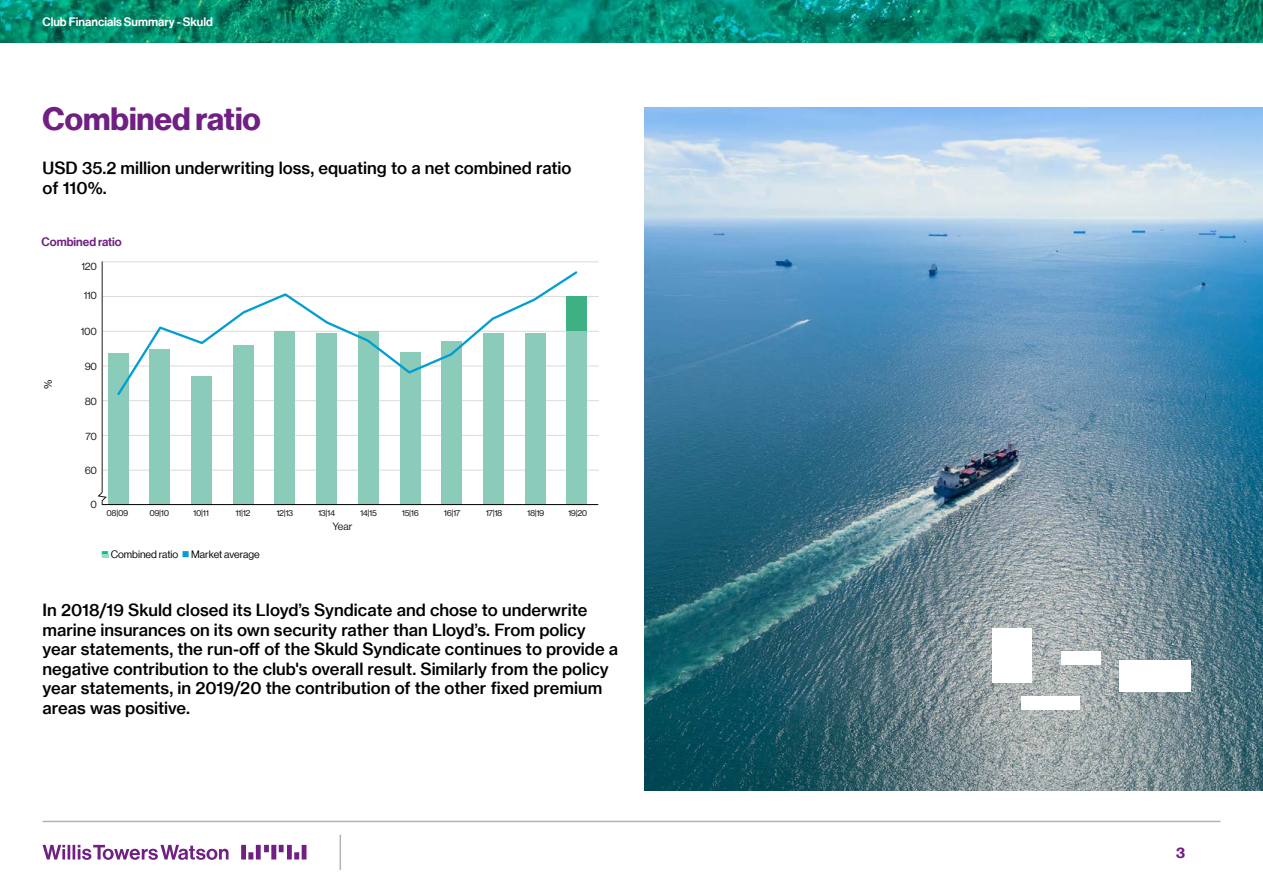
<style>
.page{position:relative;width:1263px;height:893px;background:#fff}
.page>*{position:absolute;margin:0;border:0;box-sizing:border-box;transform-origin:0 0}
.t1{font:31.5px "N Haas Grotesk DS Pro 75 Bd";color:#702082}
.t2{font:16.5px/19.5px "N Haas Grotesk TX Pro 65 Md";color:#000}
.t3{font:15px "N Haas Grotesk DS Pro 75 Bd";color:#702082}
.t4{font:12px "N Haas Grotesk DS Pro 65 Md";color:#fff}
.t5{font:12px "N Haas Grotesk DS Pro 65 Md";color:#702082}
.t6{font:10.5px "N Haas Grotesk DS Pro 55 Rg";color:#000}
.t7{font:10.5px "N Haas Grotesk DS Pro 55 Rg";letter-spacing:-.025em;color:#1d1e1c}
.t8{font:10.5px "N Haas Grotesk TX Pro 55 Rg";color:#1d1e1c}
.t9{font:8.25px "N Haas Grotesk TX Pro 55 Rg";letter-spacing:-.05em;color:#1d1e1c}
.s1{color:#00c389}
.s2{color:#00a0d2}
</style>
<div class="page">
<hr style="left:43px;top:821px;width:1177px;height:1px;background:#b1b3b5">
<hr style="left:340px;top:835px;width:1px;height:35px;background:#b1b3b5">
<svg style="left:43px;top:845px;width:263px;height:15px"></svg>
<img style="left:645px;top:108px;width:618px;height:683px">
<img style="left:0;top:0;width:1263px;height:43px">
<div style="left:1119px;top:660px;width:72px;height:32px;background:#fff"></div>
<div style="left:1061px;top:651px;width:39px;height:14px;background:#fff"></div>
<div style="left:1021px;top:696px;width:59px;height:14px;background:#fff"></div>
<div style="left:993px;top:629px;width:39px;height:54px;background:#fff"></div>
<hr style="left:102px;top:331px;width:497px;height:1px;background:#d8dbd8">
<hr style="left:102px;top:296px;width:497px;height:1px;background:#d8dbd8">
<hr style="left:102px;top:261px;width:497px;height:1px;background:#d8dbd8">
<hr style="left:102px;top:435px;width:497px;height:1px;background:#d8dbd8">
<hr style="left:102px;top:400px;width:497px;height:1px;background:#d8dbd8">
<hr style="left:102px;top:366px;width:497px;height:1px;background:#d8dbd8">
<hr style="left:102px;top:470px;width:497px;height:1px;background:#d8dbd8">
<svg style="left:97px;top:261px;width:10px;height:245px"></svg>
<div style="left:108px;top:353px;width:20px;height:152px;background:#8bcbba"></div>
<div style="left:150px;top:349px;width:20px;height:156px;background:#8bcbba"></div>
<div style="left:191px;top:376px;width:21px;height:129px;background:#8bcbba"></div>
<div style="left:233px;top:345px;width:20px;height:160px;background:#8bcbba"></div>
<div style="left:275px;top:331px;width:20px;height:174px;background:#8bcbba"></div>
<div style="left:316px;top:333px;width:21px;height:172px;background:#8bcbba"></div>
<div style="left:358px;top:331px;width:21px;height:174px;background:#8bcbba"></div>
<div style="left:400px;top:352px;width:20px;height:153px;background:#8bcbba"></div>
<div style="left:441px;top:341px;width:21px;height:164px;background:#8bcbba"></div>
<div style="left:483px;top:333px;width:21px;height:172px;background:#8bcbba"></div>
<div style="left:525px;top:333px;width:20px;height:172px;background:#8bcbba"></div>
<div style="left:566px;top:330px;width:21px;height:175px;background:#8bcbba"></div>
<hr style="left:102px;top:504px;width:496px;height:1px;background:#000">
<svg style="left:117px;top:271px;width:462px;height:126px"></svg>
<div style="left:566px;top:297px;width:21px;height:34px;background:#3db184"></div>
<svg style="left:102px;top:554px;width:6px;height:3px"></svg>
<p class="t4" style="left:43px;top:14px;width:172px">Club Financials Summary - Skuld</p>
<h1 class="t1" style="left:43px;top:100px;width:220px">Combined ratio</h1>
<p class="t2" style="left:43px;top:159px;width:531px">USD 35.2 million underwriting loss, equating to a net combined ratio of 110%.</p>
<p class="t5" style="left:42px;top:235px;width:82px">Combined ratio</p>
<p class="t7" style="left:82px;top:260px;width:17px">120</p>
<p class="t7" style="left:84px;top:290px;width:15px">110</p>
<p class="t7" style="left:81px;top:325px;width:18px">100</p>
<p class="t8" style="left:42px;top:389px;width:11px;rotate:-90deg">%</p>
<p class="t7" style="left:85px;top:361px;width:14px">90</p>
<p class="t7" style="left:85px;top:395px;width:14px">80</p>
<p class="t7" style="left:86px;top:430px;width:13px">70</p>
<p class="t7" style="left:85px;top:464px;width:14px">60</p>
<p class="t7" style="left:91px;top:498px;width:8px">0</p>
<p class="t9" style="left:107px;top:508px;width:23px">08|09</p>
<p class="t9" style="left:149px;top:508px;width:21px">09|10</p>
<p class="t9" style="left:193px;top:508px;width:17px">10|11</p>
<p class="t9" style="left:235px;top:508px;width:17px">11|12</p>
<p class="t9" style="left:276px;top:508px;width:18px">12|13</p>
<p class="t9" style="left:318px;top:508px;width:19px">13|14</p>
<p class="t9" style="left:360px;top:508px;width:18px">14|15</p>
<p class="t9" style="left:402px;top:508px;width:18px">15|16</p>
<p class="t9" style="left:444px;top:508px;width:18px">16|17</p>
<p class="t9" style="left:486px;top:508px;width:18px">17|18</p>
<p class="t9" style="left:527px;top:508px;width:19px">18|19</p>
<p class="t9" style="left:568px;top:508px;width:21px">19|20</p>
<p class="t7" style="left:332px;top:521px;width:21px">Year</p>
<p class="t6" style="left:101px;top:548px;width:160px"><span class="s1">■</span> Combined ratio <span class="s2">■</span> Market average</p>
<p class="t2" style="left:43px;top:601px;width:577px">In 2018/19 Skuld closed its Lloyd’s Syndicate and chose to underwrite marine insurances on its own security rather than Lloyd’s. From policy year statements, the run-off of the Skuld Syndicate continues to provide a negative contribution to the club's overall result. Similarly from the policy year statements, in 2019/20 the contribution of the other fixed premium areas was positive.</p>
<p class="t3" style="left:1176px;top:844px;width:10px">3</p>
</div>
